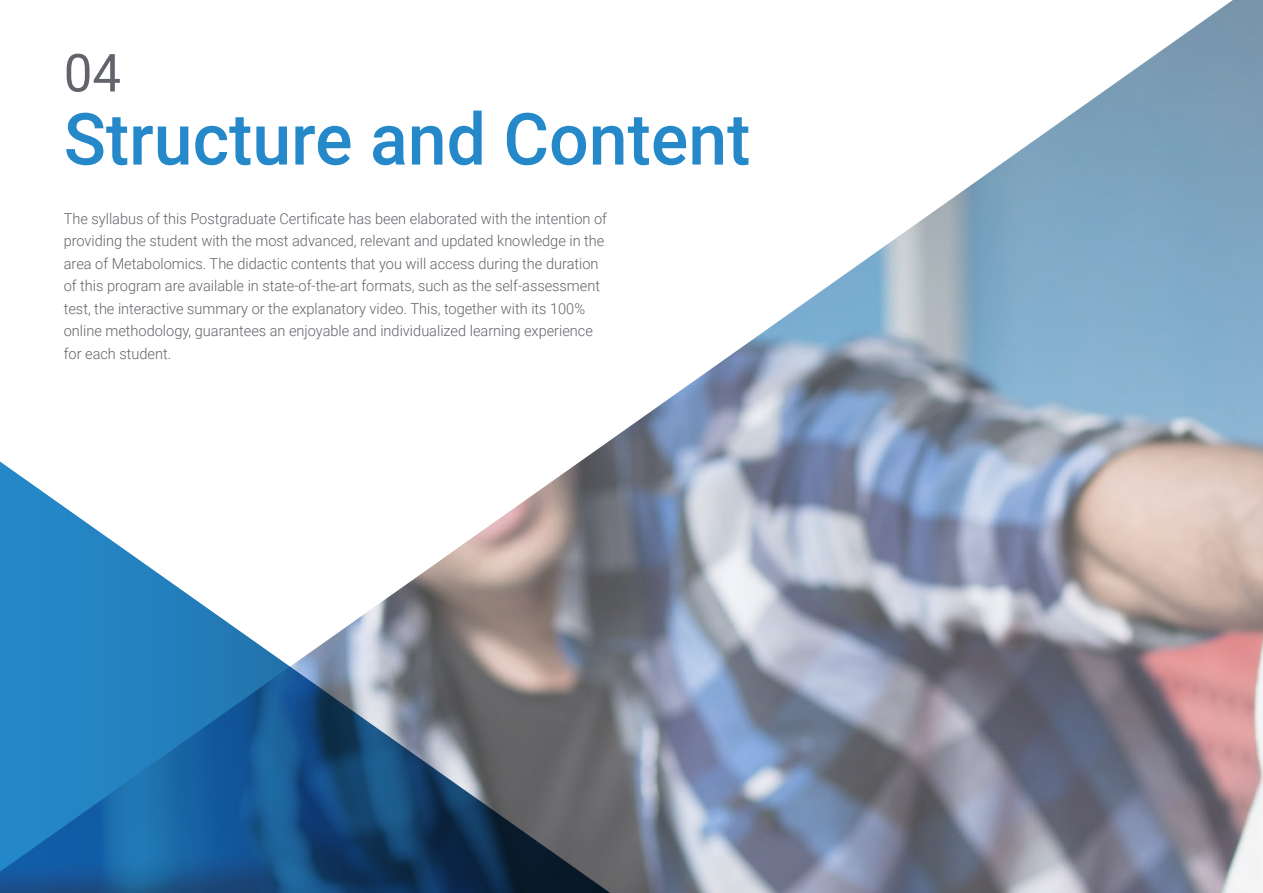
<style>
.page{position:relative;width:1263px;height:893px;background:#fff}
.page>*{position:absolute;margin:0;border:0;box-sizing:border-box;transform-origin:0 0}
.t1{font:500 72px "Roboto";color:#2488c9}
.t2{font:52.5px "Roboto";color:#61646a}
.t3{font:300 15px/22.5px "Roboto";color:#61646a}
</style>
<div class="page">
<img style="left:602px;top:0;width:661px;height:893px">
<svg style="left:0;top:446px;width:640px;height:447px"></svg>
<h2 class="t2" style="left:64px;top:36px;width:59px">04</h2>
<h1 class="t1" style="left:64px;top:89px;width:688px">Structure and Content</h1>
<p class="t3" style="left:64px;top:207px;width:545px">The syllabus of this Postgraduate Certificate has been elaborated with the intention of providing the student with the most advanced, relevant and updated knowledge in the area of Metabolomics. The didactic contents that you will access during the duration of this program are available in state-of-the-art formats, such as the self-assessment test, the interactive summary or the explanatory video. This, together with its 100% online methodology, guarantees an enjoyable and individualized learning experience for each student.</p>
</div>
